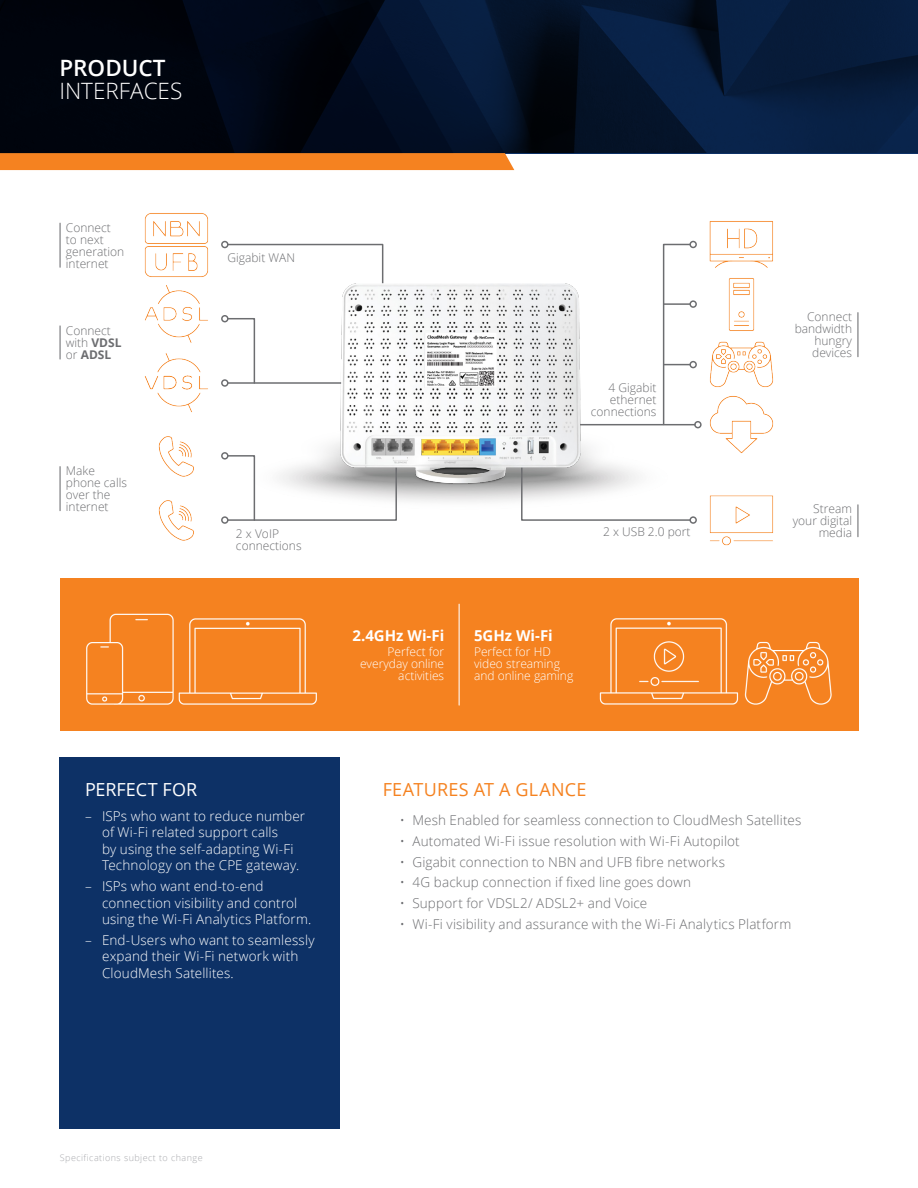
<style>
.page{position:relative;width:918px;height:1188px;background:#fff}
.page>*{position:absolute;margin:0;border:0;box-sizing:border-box;transform-origin:0 0}
.t1{font:300 22.5px "Open Sans";color:#fff}
.t2{font:600 22.5px "Open Sans";color:#fff}
.PI_Features_at_a_gla{font:18px "Open Sans";letter-spacing:.015em;color:#f58220}
.PI_Perfect_For{font:18px "Open Sans";color:#fff}
.PI_OrangeBox_Heading{font:700 15px "Open Sans";color:#fff}
.t3{font:300 13.5px "Open Sans";letter-spacing:.01em;color:#6c6d70}
.t4{font:300 13.5px/16.5px "Open Sans";letter-spacing:.01em;color:#fff}
.PI_Diagram_Body_Copy{font:300 12px/12px "Open Sans";color:#6c6d70}
.PI_Diagram_Body_Copy-2{font:300 12px/12px "Open Sans";color:#fff;text-align:right}
.t5{font:300 9px "Open Sans";letter-spacing:.05em;color:#a8a9ad}
.s1{font-weight:700}
</style>
<div class="page">
<svg style="left:504px;top:0;width:414px;height:153px;background:#061934"></svg>
<div style="left:0;top:153px;width:514px;height:17px;background:#f58220"></div>
<svg style="left:453px;top:0;width:51px;height:153px;background:#061a38"></svg>
<svg style="left:402px;top:0;width:51px;height:153px;background:#04142f"></svg>
<svg style="left:0;top:0;width:402px;height:153px;background:#000511"></svg>
<div style="left:221px;top:516px;width:8px;height:8px;border:1px solid #6c6d70;border-radius:50%"></div>
<div style="left:60px;top:578px;width:798px;height:153px;background:#f58220"></div>
<hr style="left:459px;top:604px;width:1px;height:101px;background:#fff">
<img style="left:86px;top:613px;width:231px;height:92px">
<img style="left:599px;top:618px;width:233px;height:87px">
<div style="left:221px;top:241px;width:8px;height:7px;border:1px solid #6c6d70;border-radius:50%"></div>
<hr style="left:60px;top:326px;width:1px;height:33px;background:#6c6d70">
<hr style="left:60px;top:223px;width:1px;height:44px;background:#6c6d70">
<hr style="left:857px;top:505px;width:1px;height:32px;background:#6c6d70">
<hr style="left:857px;top:313px;width:1px;height:44px;background:#6c6d70">
<hr style="left:60px;top:467px;width:1px;height:44px;background:#6c6d70">
<div style="left:221px;top:379px;width:8px;height:8px;border:1px solid #6c6d70;border-radius:50%"></div>
<svg style="left:226px;top:243px;width:158px;height:144px"></svg>
<div style="left:221px;top:315px;width:8px;height:7px;border:1px solid #6c6d70;border-radius:50%"></div>
<svg style="left:226px;top:454px;width:96px;height:68px"></svg>
<div style="left:221px;top:452px;width:8px;height:8px;border:1px solid #6c6d70;border-radius:50%"></div>
<hr style="left:522px;top:424px;width:173px;height:1px;background:#6c6d70">
<div style="left:694px;top:421px;width:8px;height:7px;border:1px solid #6c6d70;border-radius:50%"></div>
<svg style="left:588px;top:459px;width:104px;height:63px"></svg>
<div style="left:689px;top:516px;width:8px;height:8px;border:1px solid #6c6d70;border-radius:50%"></div>
<div style="left:689px;top:241px;width:8px;height:7px;border:1px solid #6c6d70;border-radius:50%"></div>
<div style="left:689px;top:300px;width:8px;height:8px;border:1px solid #6c6d70;border-radius:50%"></div>
<svg style="left:662px;top:243px;width:30px;height:183px"></svg>
<div style="left:689px;top:361px;width:8px;height:7px;border:1px solid #6c6d70;border-radius:50%"></div>
<img style="left:145px;top:213px;width:63px;height:64px">
<img style="left:145px;top:353px;width:63px;height:60px">
<img style="left:158px;top:436px;width:36px;height:105px">
<img style="left:710px;top:495px;width:63px;height:51px">
<img style="left:710px;top:221px;width:63px;height:47px">
<img style="left:728px;top:278px;width:27px;height:53px">
<img style="left:710px;top:341px;width:63px;height:46px">
<img style="left:710px;top:396px;width:63px;height:58px">
<img style="left:145px;top:285px;width:63px;height:58px">
<div style="left:60px;top:757px;width:280px;height:371px;background:#0d3166"></div>
<img style="left:322px;top:283px;width:266px;height:238px">
<h1 class="t2" style="left:59px;top:53px;width:108px">PRODUCT</h1>
<h1 class="t1" style="left:59px;top:75px;width:124px">INTERFACES</h1>
<p class="PI_Diagram_Body_Copy" style="left:66px;top:221px;width:60px">Connect to next generation internet</p>
<p class="PI_Diagram_Body_Copy" style="left:66px;top:324px;width:57px">Connect with <span class="s1">VDSL </span>or <span class="s1">ADSL</span></p>
<p class="PI_Diagram_Body_Copy" style="left:66px;top:465px;width:63px">Make phone calls over the internet</p>
<p class="PI_Diagram_Body_Copy" style="left:227px;top:252px;width:69px">Gigabit WAN</p>
<p class="PI_Diagram_Body_Copy" style="left:591px;top:382px;width:67px;text-align:right">4 Gigabit ethernet connections</p>
<p class="PI_Diagram_Body_Copy" style="left:236px;top:527px;width:67px">2 x VoIP connections</p>
<p class="PI_Diagram_Body_Copy" style="left:603px;top:526px;width:89px">2 x USB 2.0 port</p>
<p class="PI_OrangeBox_Heading" style="left:353px;top:625px;width:93px">2.4GHz Wi-Fi</p>
<p class="PI_Diagram_Body_Copy-2" style="left:388px;top:645px;width:58px">Perfect for</p>
<p class="PI_Diagram_Body_Copy-2" style="left:360px;top:657px;width:86px">everyday online activities</p>
<p class="PI_OrangeBox_Heading" style="left:474px;top:625px;width:80px">5GHz Wi-Fi</p>
<p class="PI_Diagram_Body_Copy-2" style="left:474px;top:645px;width:78px">Perfect for HD</p>
<p class="PI_Diagram_Body_Copy-2" style="left:474px;top:657px;width:87px">video streaming</p>
<p class="PI_Diagram_Body_Copy-2" style="left:474px;top:669px;width:101px">and online gaming</p>
<p class="PI_Diagram_Body_Copy" style="left:795px;top:311px;width:59px;text-align:right">Connect bandwidth hungry devices</p>
<p class="PI_Diagram_Body_Copy" style="left:793px;top:503px;width:61px;text-align:right">Stream your digital media</p>
<p class="PI_Perfect_For" style="left:85px;top:777px;width:114px">PERFECT FOR</p>
<p class="t4" style="left:102px;top:807px;width:205px;text-indent:-17px">– ISPs who want to reduce number of Wi-Fi related support calls<br>by using the self-adapting Wi-Fi<br>Technology on the CPE gateway.</p>
<p class="t4" style="left:102px;top:878px;width:211px;text-indent:-17px">– ISPs who want end-to‑end connection visibility and control using the Wi-Fi Analytics Platform.</p>
<p class="t4" style="left:102px;top:931px;width:214px;text-indent:-17px">– End-Users who want to seamlessly expand their Wi-Fi network with<br>CloudMesh Satellites.</p>
<p class="PI_Features_at_a_gla" style="left:383px;top:777px;width:205px">FEATURES AT A GLANCE</p>
<p class="t3" style="left:400px;top:811px;width:403px">• Mesh Enabled for seamless connection to CloudMesh Satellites</p>
<p class="t3" style="left:400px;top:832px;width:342px">• Automated Wi-Fi issue resolution with Wi-Fi Autopilot</p>
<p class="t3" style="left:400px;top:853px;width:327px">• Gigabit connection to NBN and UFB fibre networks</p>
<p class="t3" style="left:400px;top:873px;width:293px">• 4G backup connection if fixed line goes down</p>
<p class="t3" style="left:400px;top:894px;width:249px">• Support for VDSL2/ ADSL2+ and Voice</p>
<p class="t3" style="left:400px;top:915px;width:393px">• Wi-Fi visibility and assurance with the Wi-Fi Analytics Platform</p>
<p class="t5" style="left:60px;top:1151px;width:144px">Specifications subject to change</p>
</div>
